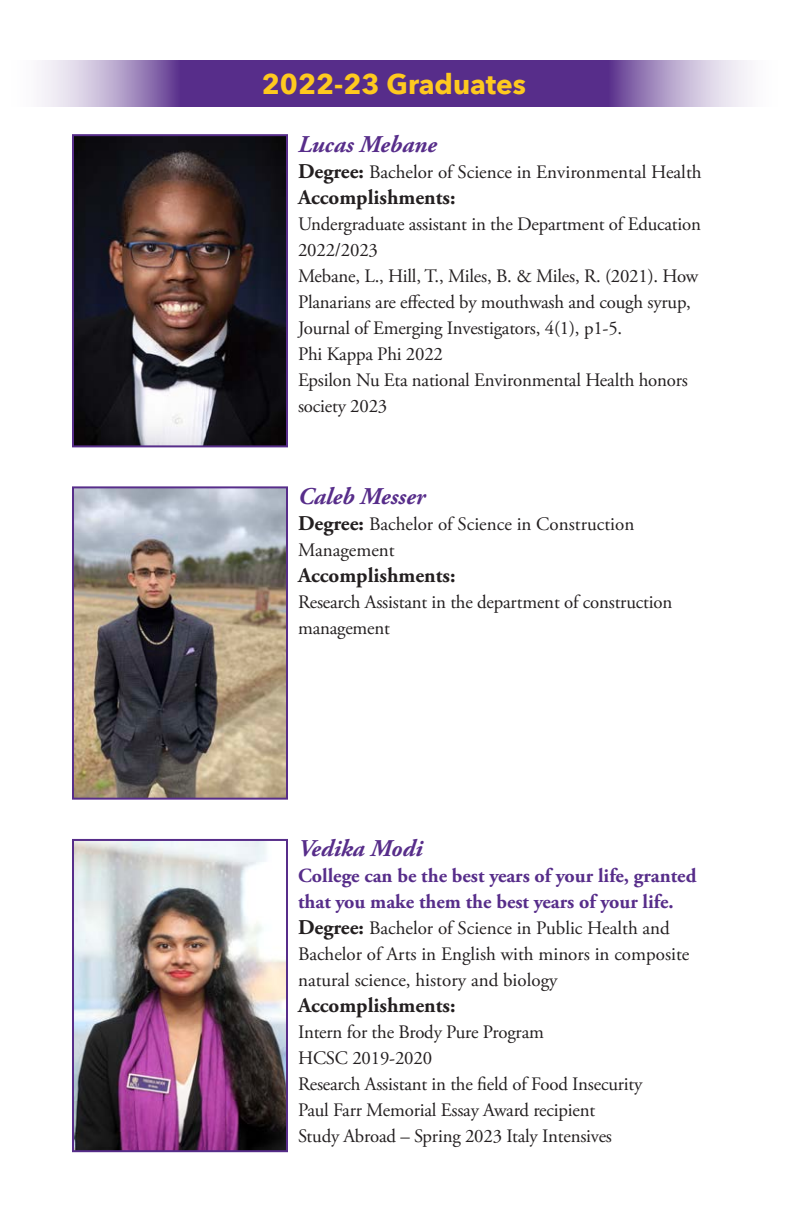
<style>
.page{position:relative;width:792px;height:1224px;background:#fff}
.page>*{position:absolute;margin:0;border:0;box-sizing:border-box;transform-origin:0 0}
.t1{font:700 28px "Avenir Next";color:#fec91f}
.t2{font:italic 700 24px "Adobe Garamond Pro";color:#572d8a}
.t3{font:700 21px "Adobe Garamond Pro";color:#231f20}
.t4{font:700 20px/26px "Adobe Garamond Pro";color:#572d8a}
.t5{font:19px/26px "Adobe Garamond Pro";letter-spacing:-.01em;color:#231f20}
.s1{font-weight:700;font-size:21px}
</style>
<div class="page">
<svg style="left:41px;top:61px;width:707px;height:46px;background:#7d5ca4"></svg>
<img style="left:75px;top:137px;width:210px;height:307px">
<div style="left:72px;top:134px;width:216px;height:313px;border:2px solid #572d8a"></div>
<img style="left:75px;top:489px;width:210px;height:308px">
<div style="left:72px;top:486px;width:216px;height:314px;border:2px solid #572d8a"></div>
<img style="left:75px;top:842px;width:210px;height:307px">
<div style="left:72px;top:839px;width:216px;height:313px;border:2px solid #572d8a"></div>
<p class="t1" style="left:262px;top:60px;width:266px">2022-23 Graduates</p>
<p class="t2" style="left:298px;top:130px;width:140px">Lucas Mebane</p>
<p class="t5" style="left:298px;top:159px;width:405px"><span class="s1">Degree:</span> Bachelor of Science in Environmental Health</p>
<p class="t3" style="left:298px;top:185px;width:159px">Accomplishments:</p>
<p class="t5" style="left:298px;top:211px;width:404px">Undergraduate assistant in the Department of Education<br>2022/2023</p>
<p class="t5" style="left:298px;top:263px;width:402px">Mebane, L., Hill, T., Miles, B. &amp; Miles, R. (2021). How<br>Planarians are effected by mouthwash and cough syrup,<br>Journal of Emerging Investigators, 4(1), p1-5.</p>
<p class="t5" style="left:298px;top:341px;width:146px">Phi Kappa Phi 2022</p>
<p class="t5" style="left:298px;top:367px;width:391px">Epsilon Nu Eta national Environmental Health honors society 2023</p>
<p class="t2" style="left:298px;top:483px;width:129px">Caleb Messer</p>
<p class="t5" style="left:298px;top:512px;width:338px"><span class="s1">Degree:</span> Bachelor of Science in Construction</p>
<p class="t5" style="left:298px;top:538px;width:98px">Management</p>
<p class="t3" style="left:298px;top:563px;width:159px">Accomplishments:</p>
<p class="t5" style="left:298px;top:590px;width:376px">Research Assistant in the department of construction management</p>
<p class="t2" style="left:298px;top:835px;width:126px">Vedika Modi</p>
<p class="t4" style="left:298px;top:863px;width:400px">College can be the best years of your life, granted that you make them the best years of your life.</p>
<p class="t5" style="left:298px;top:916px;width:393px"><span class="s1">Degree:</span> Bachelor of Science in Public Health and<br>Bachelor of Arts in English with minors in composite natural science, history and biology</p>
<p class="t3" style="left:298px;top:993px;width:159px">Accomplishments:</p>
<p class="t5" style="left:298px;top:1020px;width:247px">Intern for the Brody Pure Program</p>
<p class="t5" style="left:298px;top:1046px;width:136px">HCSC 2019-2020</p>
<p class="t5" style="left:298px;top:1072px;width:346px">Research Assistant in the field of Food Insecurity</p>
<p class="t5" style="left:298px;top:1098px;width:299px">Paul Farr Memorial Essay Award recipient</p>
<p class="t5" style="left:298px;top:1124px;width:315px">Study Abroad – Spring 2023 Italy Intensives</p>
</div>
